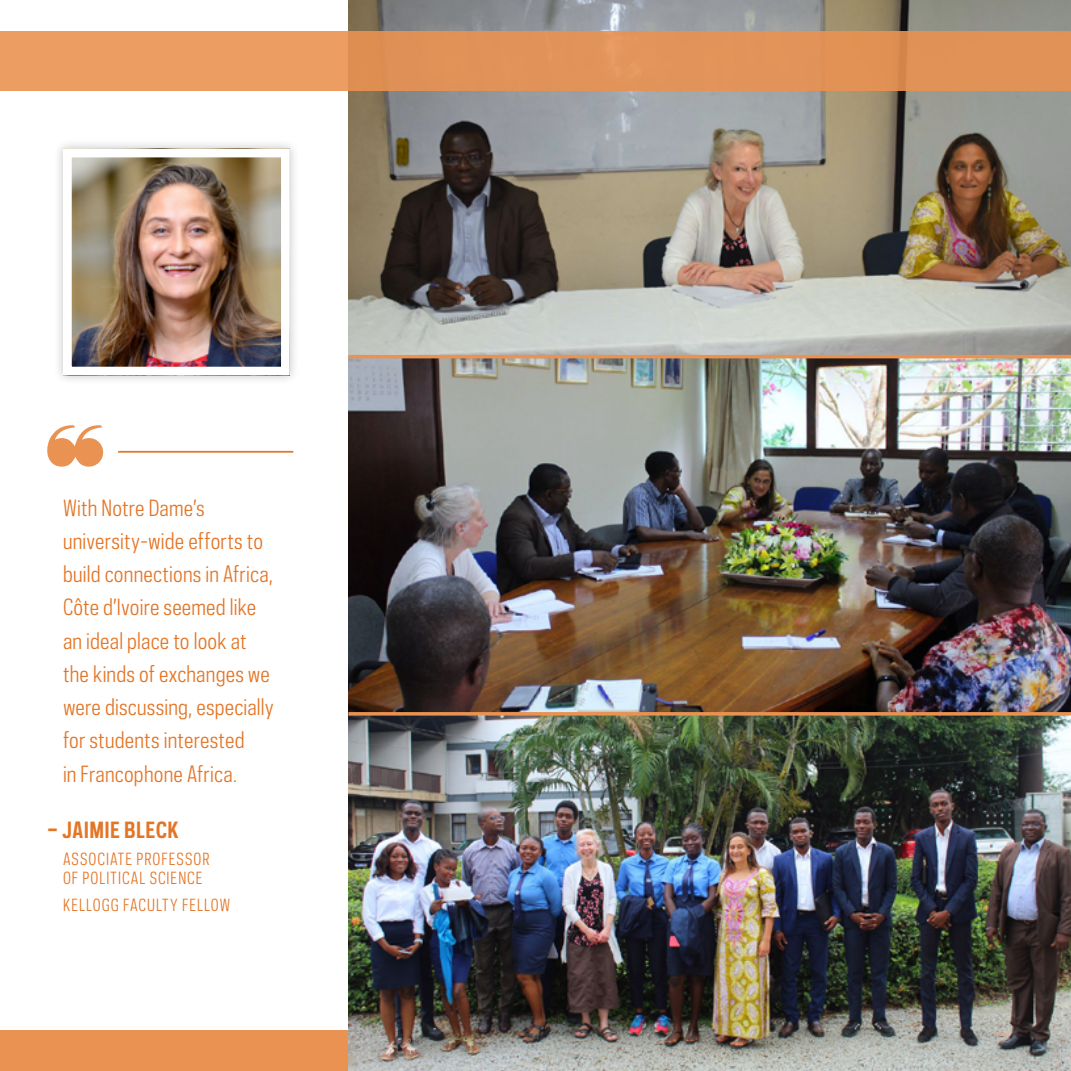
<style>
.page{position:relative;width:1071px;height:1071px;background:#fff}
.page>*{position:absolute;margin:0;border:0;box-sizing:border-box;transform-origin:0 0}
.t1{font:21px/33.2px "Galaxie Polaris Condensed";letter-spacing:.01em;color:#e37526}
.t2{font:700 21px "Galaxie Polaris Condensed";letter-spacing:.015em;color:#e37526}
.t3{font:15.75px/19.2px "Galaxie Polaris Condensed";letter-spacing:.065em;color:#e37526}
</style>
<div class="page">
<img style="left:348px;top:0;width:723px;height:1071px">
<hr style="left:118px;top:451px;width:175px;height:2px;background:#e37526">
<svg style="left:47px;top:425px;width:56px;height:42px"></svg>
<div style="left:0;top:1030px;width:348px;height:41px;background:#e99251"></div>
<div style="left:0;top:32px;width:1071px;height:59px;background:#e19359"></div>
<div style="left:53px;top:139px;width:247px;height:246px;background:#000;opacity:.23"></div>
<img style="left:73px;top:159px;width:207px;height:206px">
<div style="left:63px;top:149px;width:227px;height:226px;border:9px solid #fff"></div>
<hr style="left:348px;top:355px;width:723px;height:3px;background:#e99251">
<svg style="left:348px;top:712px;width:723px;height:4px;background:#d58a4f"></svg>
<p class="t1" style="left:63px;top:491px;width:213px">With Notre Dame’s university-wide efforts to build connections in Africa,<br>Côte d’Ivoire seemed like an ideal place to look at the kinds of exchanges we were discussing, especially for students interested<br>in Francophone Africa.</p>
<p class="t2" style="left:47px;top:816px;width:133px">– JAIMIE BLECK</p>
<p class="t3" style="left:63px;top:849px;width:148px">ASSOCIATE PROFESSOR<br>OF POLITICAL SCIENCE</p>
<p class="t3" style="left:63px;top:895px;width:169px">KELLOGG FACULTY FELLOW</p>
</div>
